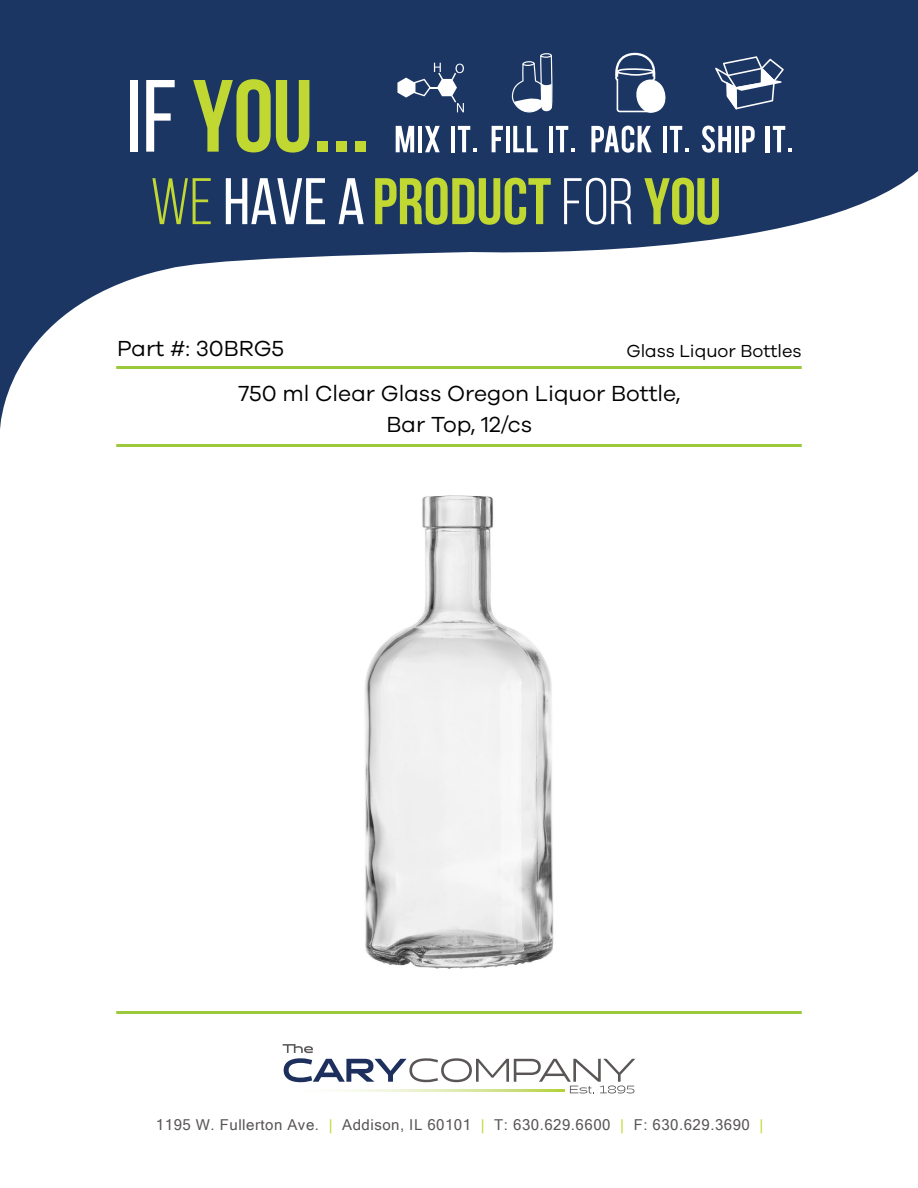
<style>
.page{position:relative;width:918px;height:1188px;background:#fff}
.page>*{position:absolute;margin:0;border:0;box-sizing:border-box;transform-origin:0 0}
.t1{font:22.5px/44.5px "Galano Grotesque";color:#000}
.t2{font:18px "Galano Grotesque";color:#000}
.t3{font:15px "Microsoft Sans Serif";letter-spacing:.035em;color:#5a5656}
.s1{color:#c2d832}
</style>
<div class="page">
<svg style="left:0;top:0;width:918px;height:429px;fill:#1c3664"></svg>
<div style="left:130px;top:80px;width:8px;height:72px;background:#fff"></div>
<svg style="left:146px;top:80px;width:29px;height:72px"></svg>
<svg style="left:193px;top:79px;width:116px;height:74px"></svg>
<div style="left:317px;top:141px;width:11px;height:11px;background:#c2d832"></div>
<div style="left:336px;top:141px;width:11px;height:11px;background:#c2d832"></div>
<div style="left:355px;top:141px;width:11px;height:11px;background:#c2d832"></div>
<svg style="left:152px;top:178px;width:59px;height:46px"></svg>
<svg style="left:226px;top:178px;width:99px;height:46px"></svg>
<svg style="left:339px;top:178px;width:25px;height:46px"></svg>
<svg style="left:375px;top:178px;width:176px;height:47px"></svg>
<svg style="left:564px;top:178px;width:68px;height:47px"></svg>
<svg style="left:644px;top:178px;width:75px;height:47px"></svg>
<svg style="left:614px;top:52px;width:52px;height:61px"></svg>
<svg style="left:397px;top:63px;width:67px;height:49px"></svg>
<svg style="left:715px;top:56px;width:69px;height:53px"></svg>
<svg style="left:511px;top:53px;width:42px;height:60px"></svg>
<svg style="left:396px;top:126px;width:18px;height:26px"></svg>
<hr style="left:418px;top:126px;width:4px;height:26px;background:#fff">
<svg style="left:425px;top:126px;width:15px;height:26px"></svg>
<hr style="left:451px;top:126px;width:4px;height:26px;background:#fff">
<svg style="left:458px;top:126px;width:19px;height:26px"></svg>
<svg style="left:492px;top:126px;width:11px;height:26px"></svg>
<hr style="left:506px;top:126px;width:4px;height:26px;background:#fff">
<svg style="left:513px;top:126px;width:25px;height:26px"></svg>
<hr style="left:549px;top:126px;width:4px;height:26px;background:#fff">
<svg style="left:556px;top:126px;width:19px;height:26px"></svg>
<svg style="left:591px;top:126px;width:61px;height:27px"></svg>
<hr style="left:663px;top:126px;width:4px;height:26px;background:#fff">
<svg style="left:670px;top:126px;width:19px;height:26px"></svg>
<svg style="left:702px;top:126px;width:29px;height:27px"></svg>
<hr style="left:735px;top:126px;width:4px;height:26px;background:#fff">
<svg style="left:742px;top:126px;width:13px;height:26px"></svg>
<hr style="left:766px;top:126px;width:4px;height:26px;background:#fff">
<svg style="left:773px;top:126px;width:19px;height:26px"></svg>
<hr style="left:116px;top:366px;width:686px;height:3px;background:#9aca3c">
<hr style="left:116px;top:444px;width:686px;height:3px;background:#9aca3c">
<hr style="left:116px;top:1011px;width:686px;height:3px;background:#9aca3c">
<svg style="left:283px;top:1044px;width:352px;height:50px"></svg>
<img style="left:284px;top:1089px;width:281px;height:2px">
<img style="left:364px;top:495px;width:190px;height:473px">
<h1 class="t1" style="left:238px;top:326px;width:444px;text-indent:-121px">Part #: 30BRG5<br>750 ml Clear Glass Oregon Liquor Bottle,</h1>
<h1 class="t1" style="left:387px;top:401px;width:147px">Bar Top, 12/cs</h1>
<p class="t2" style="left:626px;top:340px;width:177px">Glass Liquor Bottles</p>
<p class="t3" style="left:156px;top:1115px;width:609px">1195 W. Fullerton Ave. <span class="s1">|</span> Addison, IL 60101 <span class="s1">|</span> T: 630.629.6600 <span class="s1">|</span> F: 630.629.3690 <span class="s1">|</span></p>
</div>
